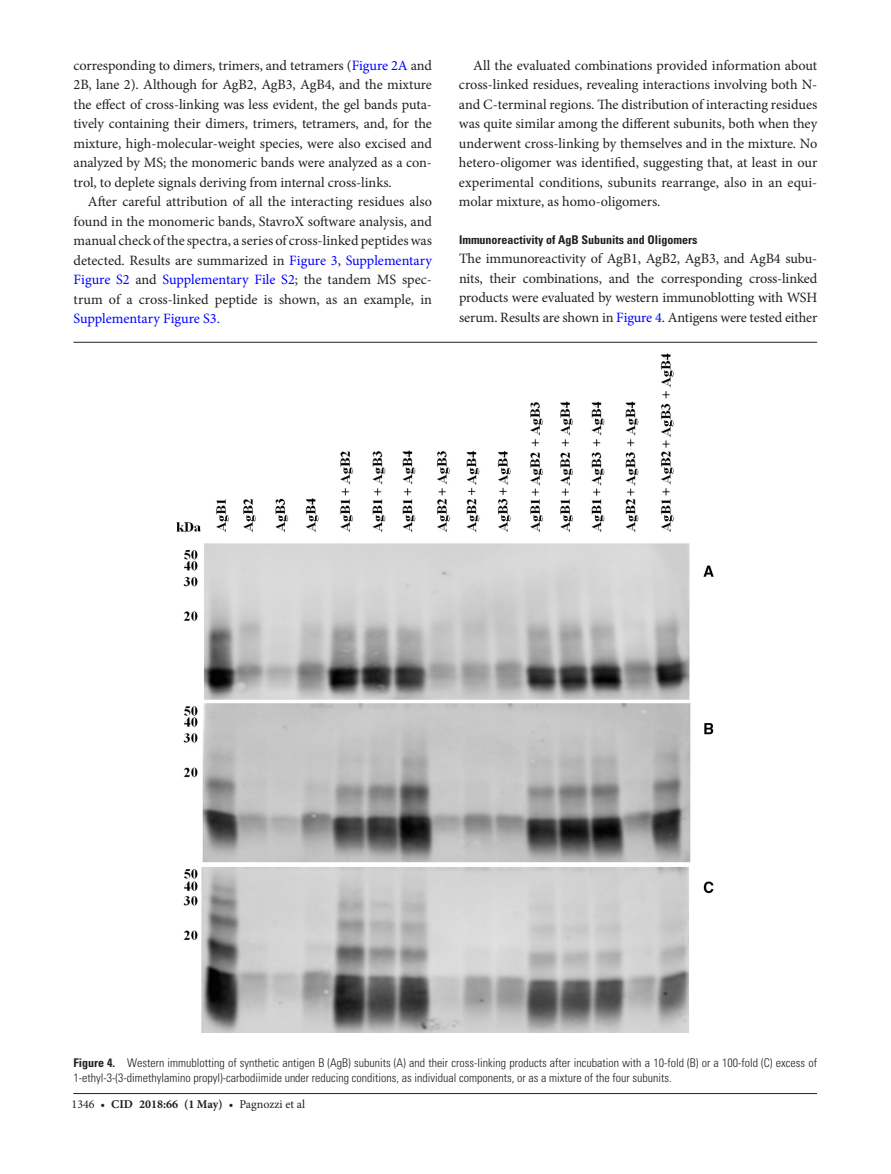
<style>
.page{position:relative;width:891px;height:1174px;background:#fff}
.page>*{position:absolute;margin:0;border:0;box-sizing:border-box;transform-origin:0 0}
.t1{font:14.25px/19.5px "Minion Pro";letter-spacing:-.005em;color:#231f20;text-align:justify}
.t2{font:14.25px "Minion Pro";color:#00f}
.t3{font:300 condensed 12px/15px "Univers LT Std";color:#231f20}
.t4{font:700 condensed 12px "Univers LT Std";color:#231f20}
.t5{font:12px "Minion Pro";color:#231f20}
.s1{color:#00f}
.s2{font-weight:700}
</style>
<div class="page">
<hr style="left:73px;top:1093px;width:744px;height:1px;background:#231f20">
<hr style="left:73px;top:342px;width:744px;height:1px;background:#231f20">
<img style="left:176px;top:353px;width:538px;height:680px">
<p class="t1" style="left:74px;top:55px;width:360px">corresponding to dimers, trimers, and tetramers (<span class="s1">Figure 2A</span> and 2B, lane 2). Although for AgB2, AgB3, AgB4, and the mixture the effect of cross-linking was less evident, the gel bands puta&shy;tively containing their dimers, trimers, tetramers, and, for the mixture, high-molecular-weight species, were also excised and analyzed by MS; the monomeric bands were analyzed as a con&shy;trol, to deplete signals deriving from internal cross-links.</p>
<p class="t1" style="left:74px;top:192px;width:360px;text-indent:14px">After careful attribution of all the interacting residues also found in the monomeric bands, StavroX software analysis, and manual check of the spectra, a series of cross-linked peptides was detected. Results are summarized in <span class="s1">Figure 3</span>, <span class="s1">Supplementary Figure S2</span> and <span class="s1">Supplementary File S2</span>; the tandem MS spec&shy;trum of a cross-linked peptide is shown, as an example, in</p>
<p class="t2" style="left:74px;top:309px;width:148px">Supplementary Figure S3.</p>
<p class="t1" style="left:459px;top:55px;width:360px;text-indent:14px">All the evaluated combinations provided information about cross-linked residues, revealing interactions involving both N&shy;and C-terminal regions. The distribution of interacting residues was quite similar among the different subunits, both when they underwent cross-linking by themselves and in the mixture. No hetero-oligomer was identified, suggesting that, at least in our experimental conditions, subunits rearrange, also in an equi&shy;molar mixture, as homo-oligomers.</p>
<p class="t4" style="left:459px;top:232px;width:240px">Immunoreactivity of AgB Subunits and Oligomers</p>
<p class="t1" style="left:459px;top:249px;width:360px">The immunoreactivity of AgB1, AgB2, AgB3, and AgB4 subu&shy;nits, their combinations, and the corresponding cross-linked products were evaluated by western immunoblotting with WSH serum. Results are shown in <span class="s1">Figure 4</span>. Antigens were tested either</p>
<p class="t3" style="left:73px;top:1055px;width:745px"><span class="s2">Figure 4.</span> Western immublotting of synthetic antigen B (AgB) subunits (A) and their cross-linking products after incubation with a 10-fold (B) or a 100-fold (C) excess of<br>1-ethyl-3-(3-dimethylamino propyl)-carbodiimide under reducing conditions, as individual components, or as a mixture of the four subunits.</p>
<p class="t5" style="left:72px;top:1096px;width:235px">1346 • <span class="s2">CID 2018:66 (1 May)</span> • Pagnozzi et al</p>
</div>
